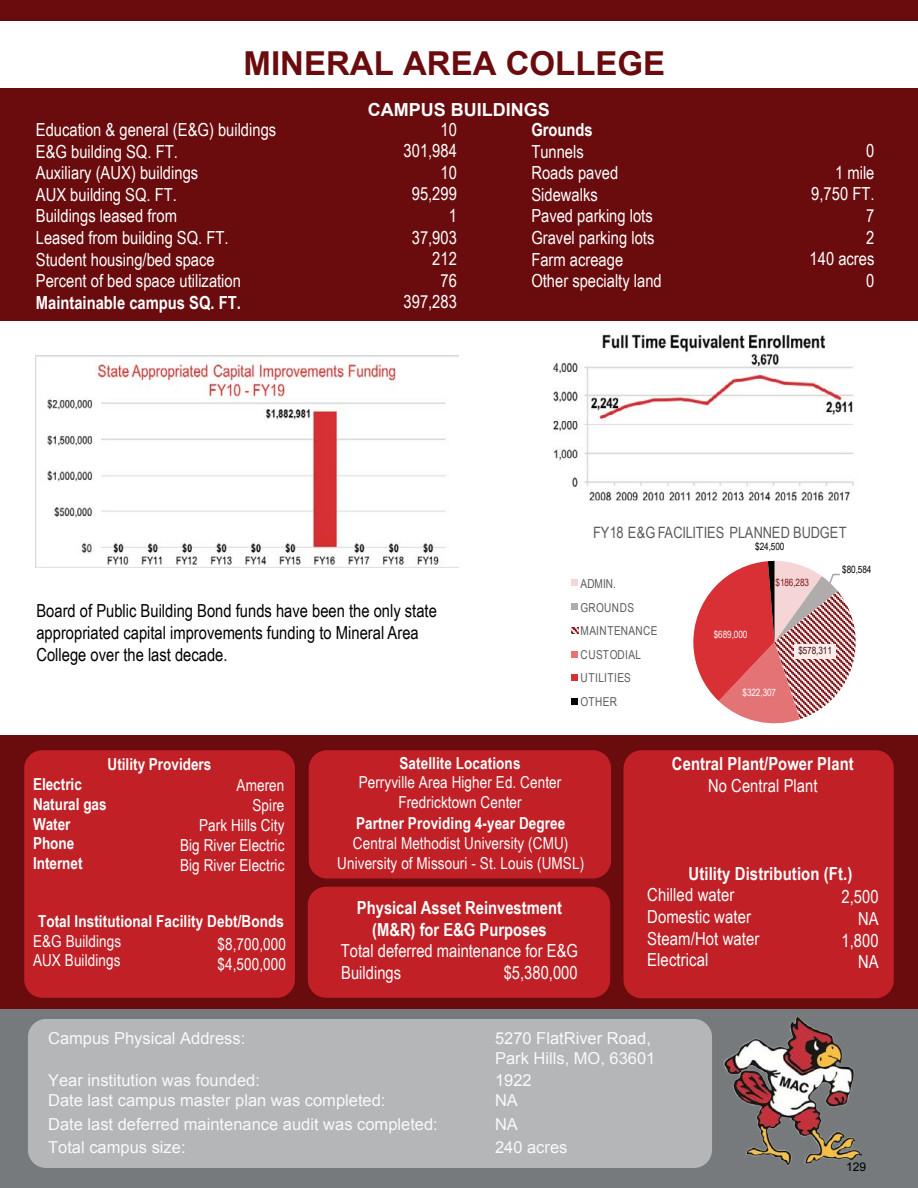
<style>
.page{position:relative;width:918px;height:1188px;background:#fff}
.page>*{position:absolute;margin:0;border:0;box-sizing:border-box;transform-origin:0 0}
.t1{font:700 33px "Arial";color:#6a0c0e}
.t2{font:18px/21.6px "Arial Narrow";color:#fff}
.t3{font:18px/21.6px "Arial Narrow";color:#000}
.t4{font:700 18px/21.6px "Arial Narrow";color:#fff;text-align:center}
.t5{font:700 18px "Arial";color:#fdfefe}
.t6{font:16.5px/19.8px "Arial Narrow";letter-spacing:.005em;color:#fff}
.t7{font:16.5px/19.8px "Arial";color:#f9f9fa}
.t8{font:700 16.5px/19.8px "Arial Narrow";letter-spacing:.005em;color:#fff}
.t9{font:15.6px "Arial Narrow";letter-spacing:-.005em;color:#5a5a5a}
.t10{font:12.3px/23.5px "Arial Narrow";letter-spacing:.045em;color:#5a5a5a}
.t11{font:12px "Arial";color:#000}
.t12{font:10.05px "Arial Narrow";letter-spacing:-.01em;color:#fff}
.t13{font:10.05px "Arial Narrow";letter-spacing:-.01em;color:#010101}
.t14{font:10.05px "Arial Narrow";letter-spacing:-.01em;color:#7f191c}
.t15{font:10.05px "Arial Narrow";letter-spacing:-.01em;color:#411313}
</style>
<div class="page">
<img style="left:552px;top:334px;width:302px;height:167px">
<svg style="left:693px;top:561px;width:163px;height:163px"></svg>
<div style="left:795px;top:644px;width:41px;height:15px;background:#fceceb"></div>
<div style="left:571px;top:580px;width:7px;height:6px;background:#f6d5d6"></div>
<div style="left:571px;top:603px;width:7px;height:7px;background:#b0acac"></div>
<svg style="left:571px;top:628px;width:7px;height:5px"></svg>
<div style="left:571px;top:651px;width:7px;height:7px;background:#e47376"></div>
<div style="left:571px;top:674px;width:7px;height:7px;background:#d83034"></div>
<div style="left:571px;top:698px;width:7px;height:7px;background:#010101"></div>
<div style="left:0;top:1004px;width:918px;height:184px;background:#767a7c"></div>
<div style="left:0;top:736px;width:918px;height:273px;background:#6a0c0e"></div>
<div style="left:28px;top:1019px;width:684px;height:149px;background:#b4b6b7;border-radius:18px"></div>
<div style="left:0;top:0;width:918px;height:21px;background:#6a0c0e"></div>
<div style="left:0;top:89px;width:918px;height:232px;background:#6a0c0e"></div>
<div style="left:24px;top:750px;width:271px;height:248px;background:#c02026;border-radius:18px"></div>
<div style="left:309px;top:750px;width:302px;height:129px;background:#c02026;border-radius:18px"></div>
<div style="left:624px;top:750px;width:270px;height:248px;background:#c02026;border-radius:18px"></div>
<div style="left:308px;top:887px;width:302px;height:111px;background:#c02026;border-radius:18px"></div>
<img style="left:36px;top:356px;width:423px;height:212px">
<img style="left:724px;top:1016px;width:138px;height:150px">
<h1 class="t1" style="left:244px;top:41px;width:423px">MINERAL AREA COLLEGE</h1>
<p class="t5" style="left:368px;top:98px;width:183px">CAMPUS BUILDINGS</p>
<p class="t2" style="left:36px;top:118px;width:242px">Education &amp; general (E&amp;G) buildings<br>E&amp;G building SQ. FT.<br>Auxiliary (AUX) buildings<br>AUX building SQ. FT.<br>Buildings leased from<br>Leased from building SQ. FT.<br>Student housing/bed space<br>Percent of bed space utilization</p>
<p class="t4" style="left:36px;top:291px;width:207px">Maintainable campus SQ. FT.</p>
<p class="t2" style="left:404px;top:118px;width:55px;text-align:right">10<br>301,984<br>10<br>95,299<br>1<br>37,903<br>212<br>76<br>397,283</p>
<p class="t4" style="left:531px;top:118px;width:63px">Grounds</p>
<p class="t2" style="left:531px;top:140px;width:132px">Tunnels<br>Roads paved<br>Sidewalks<br>Paved parking lots<br>Gravel parking lots<br>Farm acreage<br>Other specialty land</p>
<p class="t2" style="left:810px;top:139px;width:66px;text-align:right">0<br>1 mile<br>9,750 FT.<br>7<br>2<br>140 acres<br>0</p>
<p class="t9" style="left:593px;top:521px;width:255px">FY18 E&amp;GFACILITIES PLANNED BUDGET</p>
<p class="t3" style="left:36px;top:600px;width:402px">Board of Public Building Bond funds have been the only state appropriated capital improvements funding to Mineral Area<br>College over the last decade.</p>
<p class="t10" style="left:581px;top:572px;width:79px">ADMIN.<br>GROUNDS<br>MAINTENANCE<br>CUSTODIAL<br>UTILITIES<br>OTHER</p>
<p class="t13" style="left:755px;top:539px;width:31px">$24,500</p>
<p class="t14" style="left:776px;top:575px;width:35px">$186,283</p>
<p class="t13" style="left:842px;top:563px;width:31px">$80,584</p>
<p class="t12" style="left:714px;top:627px;width:35px">$689,000</p>
<p class="t12" style="left:743px;top:685px;width:35px">$322,307</p>
<p class="t15" style="left:798px;top:643px;width:35px">$578,311</p>
<p class="t8" style="left:108px;top:754px;width:105px">Utility Providers</p>
<p class="t8" style="left:33px;top:773px;width:75px">Electric<br>Natural gas<br>Water<br>Phone<br>Internet</p>
<p class="t6" style="left:180px;top:775px;width:106px;text-align:right">Ameren<br>Spire<br>Park Hills City<br>Big River Electric<br>Big River Electric</p>
<p class="t8" style="left:38px;top:910px;width:247px">Total Institutional Facility Debt/Bonds</p>
<p class="t6" style="left:33px;top:930px;width:90px">E&amp;G Buildings<br>AUX Buildings</p>
<p class="t6" style="left:218px;top:934px;width:70px">$8,700,000 $4,500,000</p>
<p class="t8" style="left:399px;top:752px;width:123px">Satellite Locations</p>
<p class="t6" style="left:359px;top:772px;width:204px;text-align:center">Perryville Area Higher Ed. Center<br>Fredricktown Center</p>
<p class="t8" style="left:356px;top:813px;width:211px">Partner Providing 4-year Degree</p>
<p class="t6" style="left:337px;top:833px;width:248px;text-align:center">Central Methodist University (CMU)<br>University of Missouri - St. Louis (UMSL)</p>
<p class="t4" style="left:357px;top:896px;width:207px">Physical Asset Reinvestment (M&amp;R) for E&amp;G Purposes</p>
<p class="t2" style="left:341px;top:940px;width:239px">Total deferred maintenance for E&amp;G<br>Buildings</p>
<p class="t2" style="left:504px;top:961px;width:75px">$5,380,000</p>
<p class="t4" style="left:672px;top:752px;width:183px">Central Plant/Power Plant</p>
<p class="t2" style="left:708px;top:774px;width:111px">No Central Plant</p>
<p class="t4" style="left:689px;top:862px;width:165px">Utility Distribution (Ft.)</p>
<p class="t2" style="left:647px;top:884px;width:114px">Chilled water<br>Domestic water<br>Steam/Hot water<br>Electrical</p>
<p class="t2" style="left:841px;top:886px;width:39px;text-align:right">2,500<br>NA<br>1,800<br>NA</p>
<p class="t7" style="left:48px;top:1028px;width:199px">Campus Physical Address:</p>
<p class="t7" style="left:495px;top:1028px;width:162px">5270 FlatRiver Road,<br>Park Hills, MO, 63601</p>
<p class="t7" style="left:48px;top:1071px;width:213px">Year institution was founded:</p>
<p class="t7" style="left:495px;top:1071px;width:38px">1922</p>
<p class="t7" style="left:48px;top:1091px;width:339px">Date last campus master plan was completed:</p>
<p class="t7" style="left:495px;top:1091px;width:24px">NA</p>
<p class="t7" style="left:48px;top:1114px;width:391px">Date last deferred maintenance audit was completed:</p>
<p class="t7" style="left:495px;top:1114px;width:24px">NA</p>
<p class="t7" style="left:48px;top:1138px;width:139px">Total campus size:</p>
<p class="t7" style="left:495px;top:1138px;width:74px">240 acres</p>
<p class="t11" style="left:846px;top:1159px;width:22px">129</p>
</div>
